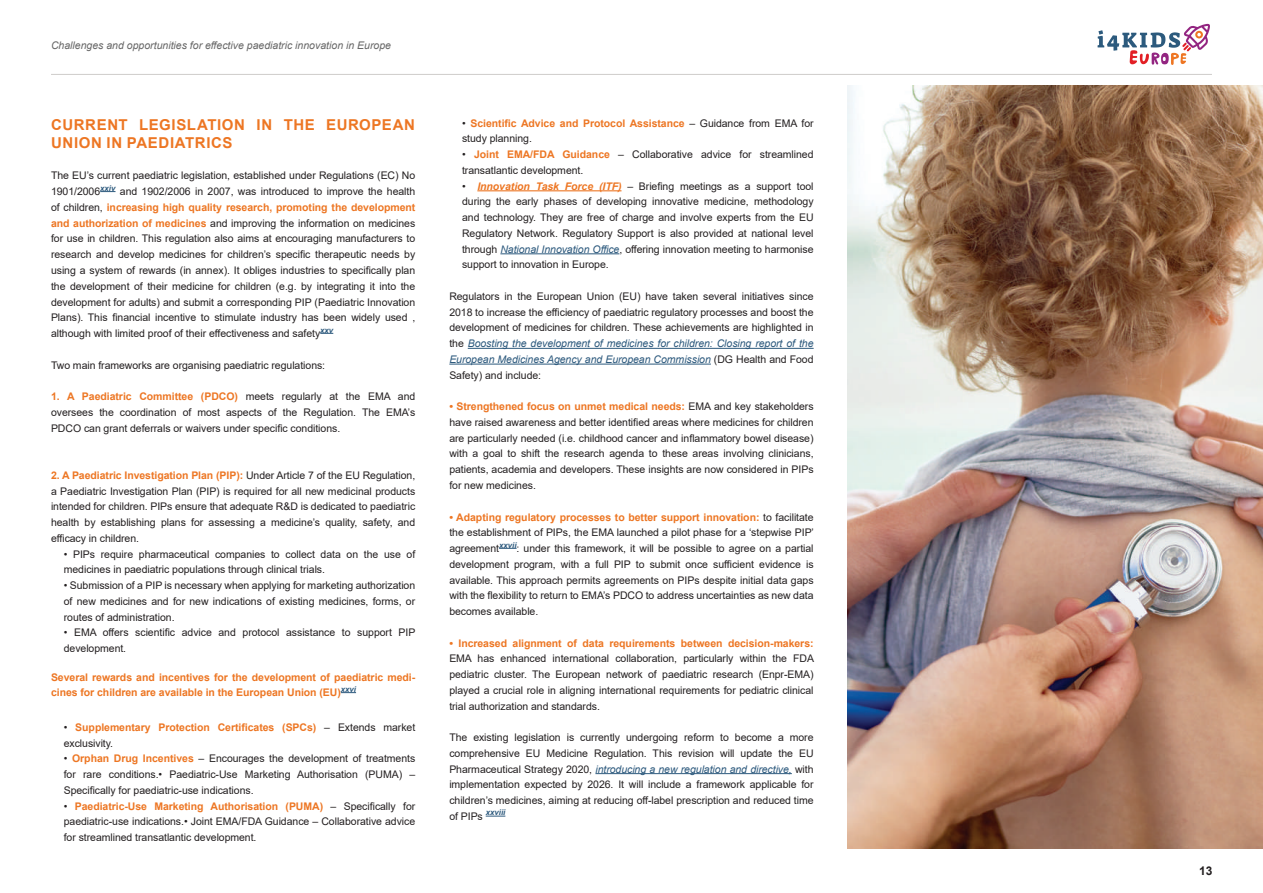
<style>
.page{position:relative;width:1263px;height:893px;background:#fff}
.page>*{position:absolute;margin:0;border:0;box-sizing:border-box;transform-origin:0 0}
.t1{font:700 15px/18px "Arial";letter-spacing:.04em;color:#ed7623}
.t2{font:700 12px "Arial";color:#231f20}
.t3{font:10.5px/15.8px "Arial";letter-spacing:-.005em;color:#231f20;text-align:justify}
.t4{font:700 10.5px/15.8px "Arial";letter-spacing:-.005em;color:#ed7623}
.t5{font:italic 10.5px "Arial";color:#666}
.s1{font-weight:700;color:#ed7623}
.s2{font-weight:400;color:#231f20}
.s3{font-weight:700;font-style:italic;color:#ed7623}
.s4{font-style:italic;color:#2c597d}
</style>
<div class="page">
<svg style="left:1097px;top:24px;width:113px;height:41px"></svg>
<hr style="left:51px;top:74px;width:1161px;height:1px;background:#ceccca">
<svg style="left:100px;top:191px;width:16px;height:1px"></svg>
<svg style="left:320px;top:333px;width:13px;height:1px"></svg>
<svg style="left:341px;top:692px;width:15px;height:1px"></svg>
<hr style="left:477px;top:190px;width:144px;height:1px;background:#ed7623">
<hr style="left:500px;top:253px;width:119px;height:1px;background:#2c597d">
<hr style="left:468px;top:348px;width:346px;height:1px;background:#2c597d">
<hr style="left:449px;top:364px;width:262px;height:1px;background:#2c597d">
<svg style="left:499px;top:548px;width:18px;height:1px"></svg>
<hr style="left:595px;top:773px;width:197px;height:1px;background:#2c597d">
<svg style="left:486px;top:816px;width:19px;height:1px"></svg>
<img style="left:848px;top:85px;width:415px;height:763px">
<p class="t5" style="left:51px;top:39px;width:341px">Challenges and opportunities for effective paediatric innovation in Europe</p>
<h1 class="t1" style="left:51px;top:116px;width:365px">CURRENT LEGISLATION IN THE EUROPEAN<br>UNION IN PAEDIATRICS</h1>
<p class="t3" style="left:51px;top:168px;width:366px">The EU’s current paediatric legislation, established under Regulations (EC) No 1901/2006<sup>xxiv</sup> and 1902/2006 in 2007, was introduced to improve the health of children, <span class="s1">increasing high quality research, promoting the development and authorization of medicines</span> and improving the information on medicines for use in children. This regulation also aims at encouraging manufacturers to research and develop medicines for children’s specific therapeutic needs by using a system of rewards (in annex). It obliges industries to specifically plan the development of their medicine for children (e.g. by integrating it into the development for adults) and submit a corresponding PIP (Paediatric Innovation Plans). This financial incentive to stimulate industry has been widely used , although with limited proof of their effectiveness and safety<sup>xxv</sup></p>
<p class="t3" style="left:51px;top:357px;width:276px">Two main frameworks are organising paediatric regulations:</p>
<p class="t3" style="left:51px;top:388px;width:366px"><span class="s1">1. A Paediatric Committee (PDCO)</span> meets regularly at the EMA and oversees the coordination of most aspects of the Regulation. The EMA’s PDCO can grant deferrals or waivers under specific conditions.</p>
<p class="t3" style="left:51px;top:467px;width:366px"><span class="s1">2. A Paediatric Investigation Plan (PIP):</span> Under Article 7 of the EU Regulation, a Paediatric Investigation Plan (PIP) is required for all new medicinal products intended for children. PIPs ensure that adequate R&amp;D is dedicated to paediatric health by establishing plans for assessing a medicine’s quality, safety, and efficacy in children.</p>
<p class="t3" style="left:64px;top:546px;width:353px">• PIPs require pharmaceutical companies to collect data on the use of medicines in paediatric populations through clinical trials.</p>
<p class="t3" style="left:64px;top:577px;width:353px">• Submission of a PIP is necessary when applying for marketing authorization of new medicines and for new indications of existing medicines, forms, or routes of administration.</p>
<p class="t3" style="left:64px;top:625px;width:353px">• EMA offers scientific advice and protocol assistance to support PIP development.</p>
<p class="t4" style="left:51px;top:669px;width:365px">Several rewards and incentives for the development of paediatric medi&shy;cines for children are available in the European Union (EU)<sup>xxvi</sup></p>
<p class="t4" style="left:64px;top:719px;width:353px"><span class="s2">•</span> Supplementary Protection Certificates (SPCs) <span class="s2">– Extends market exclusivity.</span></p>
<p class="t3" style="left:64px;top:751px;width:353px">• <span class="s1">Orphan Drug Incentives</span> – Encourages the development of treatments for rare conditions.• Paediatric-Use Marketing Authorisation (PUMA) – Specifically for paediatric-use indications.</p>
<p class="t3" style="left:64px;top:798px;width:353px">• <span class="s1">Paediatric-Use Marketing Authorisation (PUMA)</span> – Specifically for paediatric-use indications.• Joint EMA/FDA Guidance – Collaborative advice for streamlined transatlantic development.</p>
<p class="t4" style="left:462px;top:115px;width:353px"><span class="s2">•</span> Scientific Advice and Protocol Assistance <span class="s2">– Guidance from EMA for study planning.</span></p>
<p class="t3" style="left:462px;top:147px;width:353px">• <span class="s1">Joint EMA/FDA Guidance</span> – Collaborative advice for streamlined transatlantic development.</p>
<p class="t3" style="left:462px;top:178px;width:353px">• <span class="s3">Innovation Task Force (ITF)</span> – Briefing meetings as a support tool during the early phases of developing innovative medicine, methodology and technology. They are free of charge and involve experts from the EU Regulatory Network. Regulatory Support is also provided at national level through <span class="s4">National Innovation Office</span>, offering innovation meeting to harmonise support to innovation in Europe.</p>
<p class="t3" style="left:449px;top:288px;width:366px">Regulators in the European Union (EU) have taken several initiatives since 2018 to increase the efficiency of paediatric regulatory processes and boost the development of medicines for children. These achievements are highlighted in the <span class="s4">Boosting the development of medicines for children: Closing report of the European Medicines Agency and European Commission</span> (DG Health and Food Safety) and include:</p>
<p class="t3" style="left:449px;top:399px;width:366px"><span class="s1">• Strengthened focus on unmet medical needs:</span> EMA and key stakeholders have raised awareness and better identified areas where medicines for children are particularly needed (i.e. childhood cancer and inflammatory bowel disease) with a goal to shift the research agenda to these areas involving clinicians, patients, academia and developers. These insights are now considered in PIPs for new medicines.</p>
<p class="t3" style="left:449px;top:509px;width:366px"><span class="s1">• Adapting regulatory processes to better support innovation:</span> to facilitate the establishment of PIPs, the EMA launched a pilot phase for a ‘stepwise PIP’ agreement<sup>xxvii</sup>: under this framework, it will be possible to agree on a partial development program, with a full PIP to submit once sufficient evidence is available. This approach permits agreements on PIPs despite initial data gaps with the flexibility to return to EMA’s PDCO to address uncertainties as new data becomes available.</p>
<p class="t4" style="left:449px;top:635px;width:366px">• Increased alignment of data requirements between decision-makers:</p>
<p class="t3" style="left:449px;top:651px;width:366px">EMA has enhanced international collaboration, particularly within the FDA pediatric cluster. The European network of paediatric research (Enpr-EMA) played a crucial role in aligning international requirements for pediatric clinical trial authorization and standards.</p>
<p class="t3" style="left:449px;top:729px;width:366px">The existing legislation is currently undergoing reform to become a more comprehensive EU Medicine Regulation. This revision will update the EU Pharmaceutical Strategy 2020, <span class="s4">introducing a new regulation and directive,</span> with implementation expected by 2026. It will include a framework applicable for children’s medicines, aiming at reducing off-label prescription and reduced time of PIPs <sup>xxviii</sup></p>
<p class="t2" style="left:1199px;top:862px;width:15px">13</p>
</div>
